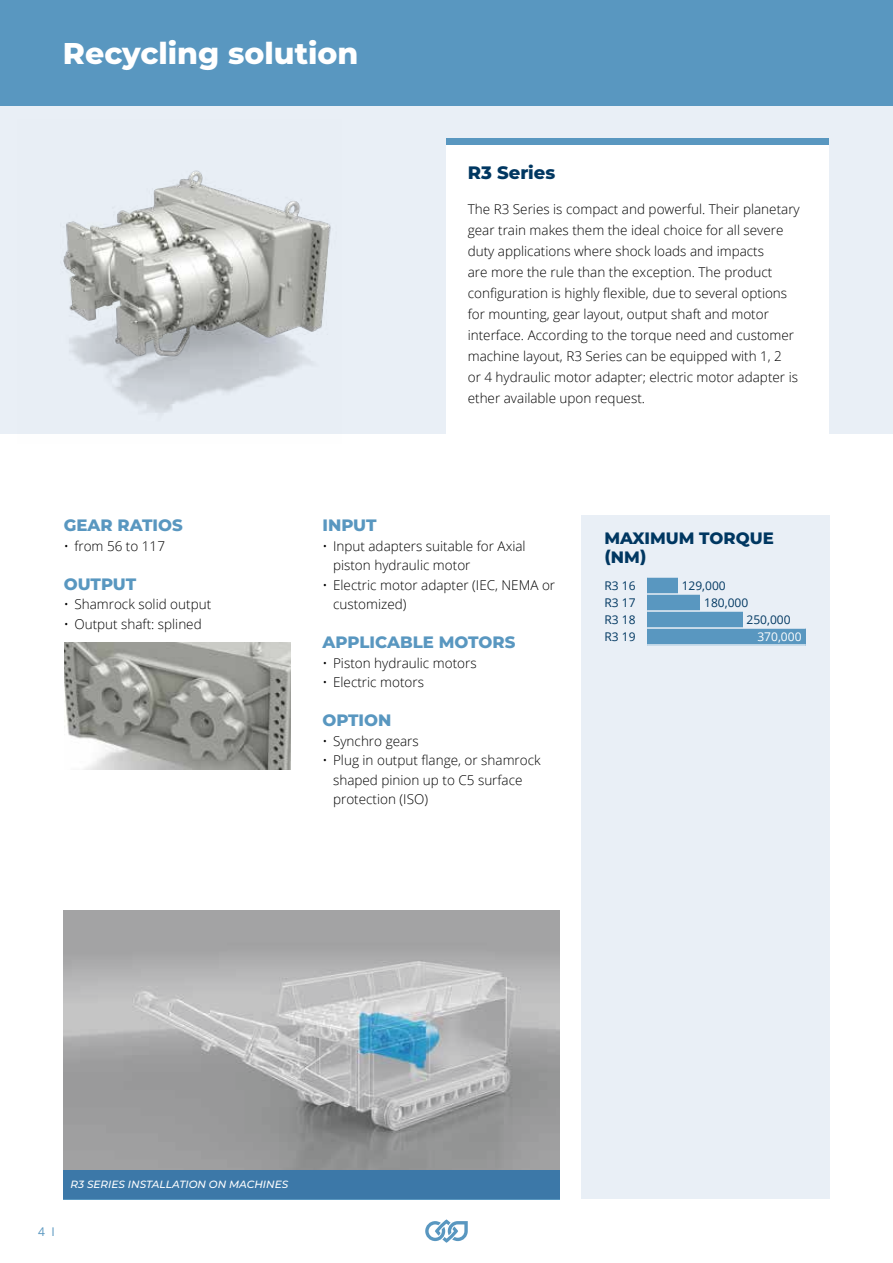
<style>
.page{position:relative;width:893px;height:1263px;background:#fff}
.page>*{position:absolute;margin:0;border:0;box-sizing:border-box;transform-origin:0 0}
.t1{font:800 30px "Montserrat";color:#fff}
.t2{font:800 18px "Montserrat";color:#003761}
.t3{font:800 16.5px "Montserrat";color:#5997c0}
.t4{font:800 16.5px/19.5px "Montserrat";color:#003761}
.t5{font:300 13.5px/21px "Open Sans";color:#000}
.t6{font:12px/17px "Open Sans";color:#003761}
.t7{font:12px "Open Sans";color:#fff}
.t8{font:12px "Open Sans";color:#5997c0}
.t9{font:italic 500 10.5px "Montserrat";color:#fff}
</style>
<div class="page">
<div style="left:0;top:0;width:893px;height:106px;background:#5997c0"></div>
<div style="left:0;top:106px;width:893px;height:327px;background:#e9eff6"></div>
<div style="left:446px;top:145px;width:383px;height:297px;background:#fff"></div>
<div style="left:446px;top:138px;width:383px;height:7px;background:#5997c0"></div>
<div style="left:581px;top:515px;width:248px;height:684px;background:#e9eff6"></div>
<img style="left:17px;top:170px;width:324px;height:264px">
<div style="left:647px;top:628px;width:159px;height:17px;background:#5997c0"></div>
<div style="left:647px;top:611px;width:95px;height:17px;background:#5997c0"></div>
<div style="left:647px;top:577px;width:30px;height:17px;background:#5997c0"></div>
<div style="left:647px;top:594px;width:53px;height:17px;background:#5997c0"></div>
<hr style="left:647px;top:576px;width:159px;height:2px;background:#e9eff6">
<hr style="left:647px;top:593px;width:159px;height:2px;background:#e9eff6">
<hr style="left:647px;top:610px;width:159px;height:2px;background:#e9eff6">
<hr style="left:647px;top:627px;width:159px;height:2px;background:#e9eff6">
<hr style="left:647px;top:644px;width:159px;height:2px;background:#e9eff6">
<img style="left:65px;top:642px;width:226px;height:128px">
<div style="left:64px;top:1169px;width:496px;height:30px;background:#3c78a8"></div>
<img style="left:64px;top:910px;width:496px;height:259px">
<svg style="left:425px;top:1219px;width:43px;height:24px"></svg>
<h1 class="t1" style="left:63px;top:31px;width:297px">Recycling solution</h1>
<h2 class="t2" style="left:468px;top:159px;width:89px">R3 Series</h2>
<p class="t5" style="left:468px;top:198px;width:334px">The R3 Series is compact and powerful. Their planetary gear train makes them the ideal choice for all severe duty applications where shock loads and impacts<br>are more the rule than the exception. The product configuration is highly flexible, due to several options for mounting, gear layout, output shaft and motor interface. According to the torque need and customer machine layout, R3 Series can be equipped with 1, 2<br>or 4 hydraulic motor adapter; electric motor adapter is ether available upon request.</p>
<p class="t3" style="left:64px;top:513px;width:121px">GEAR RATIOS</p>
<p class="t5" style="left:64px;top:535px;width:103px">• from 56 to 117</p>
<p class="t3" style="left:64px;top:572px;width:74px">OUTPUT</p>
<p class="t5" style="left:64px;top:593px;width:149px">• Shamrock solid output</p>
<p class="t5" style="left:64px;top:613px;width:139px">• Output shaft: splined</p>
<p class="t3" style="left:322px;top:513px;width:56px">INPUT</p>
<p class="t5" style="left:333px;top:536px;width:194px;line-height:19.5px;text-indent:-11px">• Input adapters suitable for Axial piston hydraulic motor</p>
<p class="t5" style="left:333px;top:575px;width:224px;line-height:19.5px;text-indent:-11px">• Electric motor adapter (IEC, NEMA or customized)</p>
<p class="t3" style="left:322px;top:630px;width:194px">APPLICABLE MOTORS</p>
<p class="t5" style="left:322px;top:652px;width:156px">• Piston hydraulic motors</p>
<p class="t5" style="left:322px;top:671px;width:103px">• Electric motors</p>
<p class="t3" style="left:322px;top:708px;width:71px">OPTION</p>
<p class="t5" style="left:322px;top:730px;width:98px">• Synchro gears</p>
<p class="t5" style="left:333px;top:750px;width:209px;line-height:19.5px;text-indent:-11px">• Plug in output flange, or shamrock shaped pinion up to C5 surface protection (ISO)</p>
<p class="t4" style="left:604px;top:527px;width:171px">MAXIMUM TORQUE (NM)</p>
<p class="t6" style="left:604px;top:577px;width:33px;text-align:justify">R3 16<br>R3 17<br>R3 18<br>R3 19</p>
<p class="t6" style="left:704px;top:577px;width:46px;text-indent:-23px">129,000<br>180,000</p>
<p class="t6" style="left:747px;top:611px;width:46px">250,000</p>
<p class="t7" style="left:757px;top:628px;width:46px">370,000</p>
<p class="t8" style="left:38px;top:1223px;width:18px">4 I</p>
<p class="t9" style="left:71px;top:1177px;width:219px">R3 SERIES INSTALLATION ON MACHINES</p>
</div>
